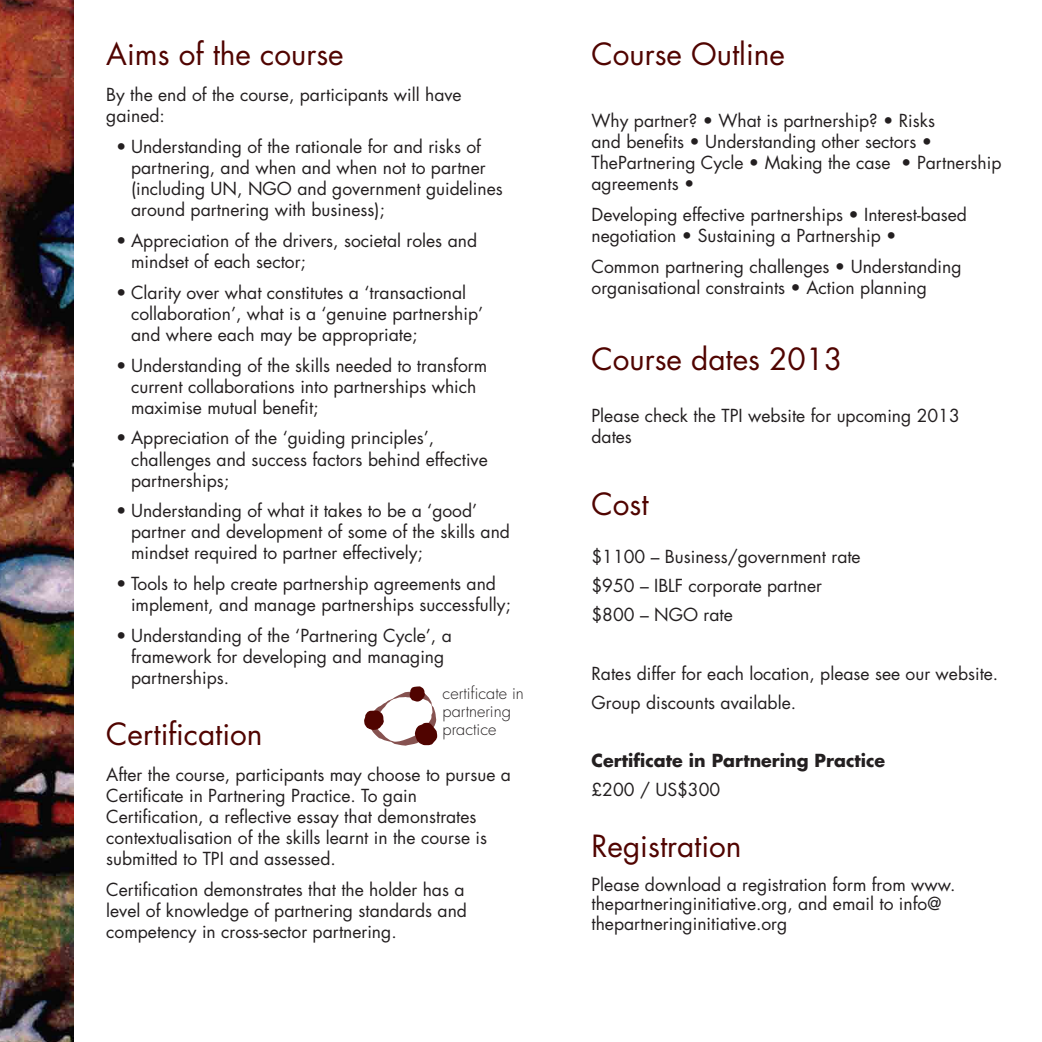
<style>
.page{position:relative;width:1042px;height:1042px;background:#fff}
.page>*{position:absolute;margin:0;border:0;box-sizing:border-box;transform-origin:0 0}
.t1{font:29.75px "Futura Std";color:#500400}
.t2{font:17.5px/21px "Futura Std";color:#231f20}
.t3{font:700 17.5px "Futura Std";color:#231f20}
.t4{font:300 16.28px/17.8px "Futura Std";color:#231f20}
</style>
<div class="page">
<svg style="left:364px;top:686px;width:73px;height:59px"></svg>
<img style="left:0;top:0;width:73px;height:1042px">
<h1 class="t1" style="left:106px;top:35px;width:239px">Aims of the course</h1>
<p class="t2" style="left:106px;top:84px;width:357px">By the end of the course, participants will have gained:</p>
<p class="t2" style="left:131px;top:136px;width:373px;text-indent:-15px">• Understanding of the rationale for and risks of partnering, and when and when not to partner (including UN, NGO and government guidelines around partnering with business);</p>
<p class="t2" style="left:131px;top:230px;width:347px;text-indent:-15px">• Appreciation of the drivers, societal roles and mindset of each sector;</p>
<p class="t2" style="left:131px;top:282px;width:354px;text-indent:-15px">• Clarity over what constitutes a ‘transactional collaboration’, what is a ‘genuine partnership’ and where each may be appropriate;</p>
<p class="t2" style="left:131px;top:355px;width:358px;text-indent:-15px">• Understanding of the skills needed to transform current collaborations into partnerships which maximise mutual benefit;</p>
<p class="t2" style="left:131px;top:428px;width:358px;text-indent:-15px">• Appreciation of the ‘guiding principles’, challenges and success factors behind effective partnerships;</p>
<p class="t2" style="left:131px;top:501px;width:380px;text-indent:-15px">• Understanding of what it takes to be a ‘good’ partner and development of some of the skills and mindset required to partner effectively;</p>
<p class="t2" style="left:131px;top:573px;width:381px;text-indent:-15px">• Tools to help create partnership agreements and implement, and manage partnerships successfully;</p>
<p class="t2" style="left:131px;top:625px;width:322px;text-indent:-15px">• Understanding of the ‘Partnering Cycle’, a framework for developing and managing partnerships.</p>
<h1 class="t1" style="left:106px;top:715px;width:158px">Certification</h1>
<p class="t2" style="left:106px;top:764px;width:406px">After the course, participants may choose to pursue a Certificate in Partnering Practice. To gain Certification, a reflective essay that demonstrates contextualisation of the skills learnt in the course is submitted to TPI and assessed.</p>
<p class="t2" style="left:106px;top:879px;width:362px">Certification demonstrates that the holder has a level of knowledge of partnering standards and competency in cross-sector partnering.</p>
<p class="t4" style="left:443px;top:684px;width:83px">certificate in partnering practice</p>
<h1 class="t1" style="left:591px;top:35px;width:195px">Course Outline</h1>
<p class="t2" style="left:591px;top:110px;width:411px">Why partner? • What is partnership? • Risks<br>and benefits • Understanding other sectors • ThePartnering Cycle • Making the case • Partnership agreements •</p>
<p class="t2" style="left:591px;top:204px;width:377px">Developing effective partnerships • Interest-based negotiation • Sustaining a Partnership •</p>
<p class="t2" style="left:591px;top:256px;width:372px">Common partnering challenges • Understanding organisational constraints • Action planning</p>
<h1 class="t1" style="left:591px;top:340px;width:252px">Course dates 2013</h1>
<p class="t2" style="left:591px;top:405px;width:370px">Please check the TPI website for upcoming 2013 dates</p>
<h1 class="t1" style="left:591px;top:485px;width:59px">Cost</h1>
<p class="t2" style="left:591px;top:542px;width:271px;line-height:29.2px">$1100 – Business/government rate $950 – IBLF corporate partner $800 – NGO rate</p>
<p class="t2" style="left:591px;top:659px;width:408px;line-height:29.2px">Rates differ for each location, please see our website.<br>Group discounts available.</p>
<p class="t3" style="left:591px;top:749px;width:295px">Certificate in Partnering Practice</p>
<p class="t2" style="left:591px;top:779px;width:130px">£200 / US$300</p>
<h1 class="t1" style="left:591px;top:827px;width:152px">Registration</h1>
<p class="t2" style="left:591px;top:875px;width:365px;line-height:19.2px">Please download a registration form from www. thepartneringinitiative.org, and email to info@ thepartneringinitiative.org</p>
</div>
